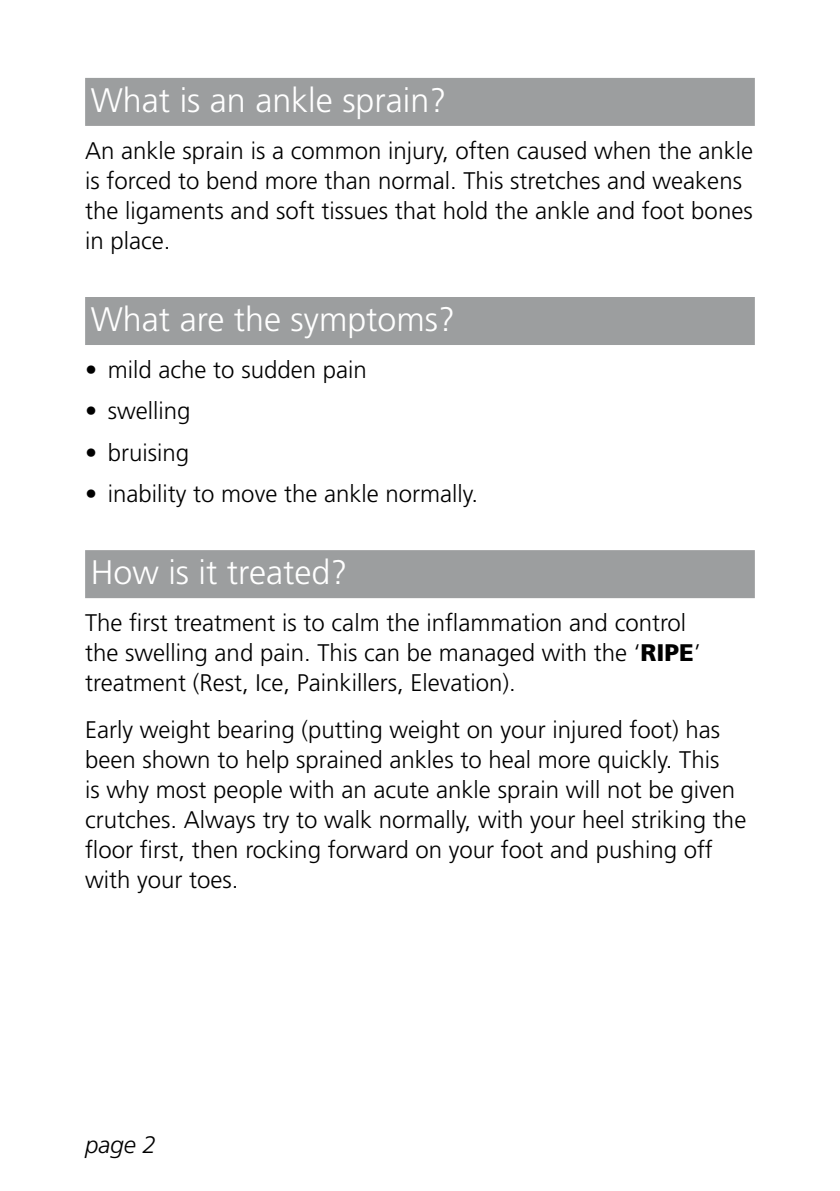
<style>
.page{position:relative;width:840px;height:1191px;background:#fff}
.page>*{position:absolute;margin:0;border:0;box-sizing:border-box;transform-origin:0 0}
.t1{font:300 34px "Frutiger";color:#fff}
.t2{font:300 24px/30px "Frutiger";color:#000}
.t3{font:italic 300 24px "Frutiger";color:#000}
.s1{font-weight:900}
</style>
<div class="page">
<div style="left:85px;top:78px;width:669px;height:48px;background:#9c9e9f"></div>
<div style="left:85px;top:297px;width:669px;height:48px;background:#9c9e9f"></div>
<div style="left:85px;top:550px;width:669px;height:48px;background:#9c9e9f"></div>
<h1 class="t1" style="left:91px;top:81px;width:357px">What is an ankle sprain?</h1>
<p class="t2" style="left:85px;top:135px;width:669px">An ankle sprain is a common injury, often caused when the ankle is forced to bend more than normal. This stretches and weakens the ligaments and soft tissues that hold the ankle and foot bones in place.</p>
<h1 class="t1" style="left:91px;top:300px;width:365px">What are the symptoms?</h1>
<p class="t2" style="left:85px;top:354px;width:283px">• mild ache to sudden pain</p>
<p class="t2" style="left:85px;top:396px;width:107px">• swelling</p>
<p class="t2" style="left:85px;top:437px;width:106px">• bruising</p>
<p class="t2" style="left:85px;top:478px;width:394px">• inability to move the ankle normally.</p>
<h1 class="t1" style="left:91px;top:553px;width:258px">How is it treated?</h1>
<p class="t2" style="left:85px;top:607px;width:616px">The first treatment is to calm the inflammation and control the swelling and pain. This can be managed with the ‘<span class="s1">RIPE</span>’ treatment (Rest, Ice, Painkillers, Elevation).</p>
<p class="t2" style="left:85px;top:714px;width:662px">Early weight bearing (putting weight on your injured foot) has been shown to help sprained ankles to heal more quickly. This<br>is why most people with an acute ankle sprain will not be given crutches. Always try to walk normally, with your heel striking the floor first, then rocking forward on your foot and pushing off with your toes.</p>
<p class="t3" style="left:85px;top:1131px;width:72px">page 2</p>
</div>
